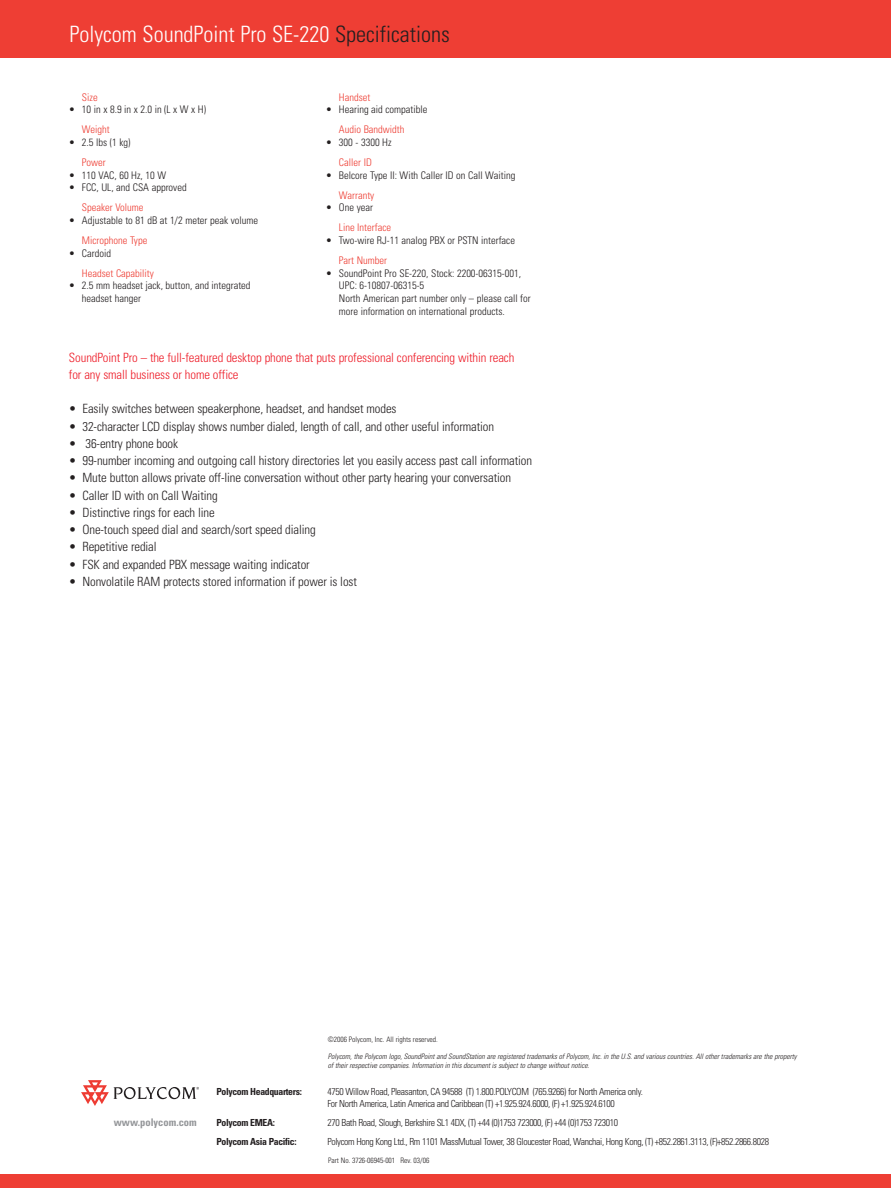
<style>
.page{position:relative;width:891px;height:1188px;background:#fff}
.page>*{position:absolute;margin:0;border:0;box-sizing:border-box;transform-origin:0 0}
.t1{font:300 condensed 22.5px "Univers";color:#fff}
.t2{font:300 condensed 12.75px "Univers";letter-spacing:-.01em;color:#231f20}
.t3{font:300 condensed 12.75px/17.2px "Univers";letter-spacing:-.01em;color:#ee1c28}
.t4{font:300 condensed 10.5px/12.6px "Univers";color:#231f20}
.t5{font:300 condensed 10.5px "Univers";color:#ee3e34}
.t6{font:700 condensed 10.5px "Univers";color:#939598}
.t7{font:300 condensed 9.75px/12.8px "Univers";letter-spacing:-.035em;color:#231f20}
.t8{font:700 condensed 9.75px "Univers";letter-spacing:-.035em;color:#231f20}
.t9{font:italic 300 condensed 7.5px/9px "Univers";color:#231f20}
.t10{font:300 condensed 7.5px "Univers";color:#231f20}
.s1{color:#231f20}
</style>
<div class="page">
<div style="left:0;top:0;width:891px;height:57px;background:#ee3e34"></div>
<svg style="left:81px;top:1080px;width:118px;height:26px"></svg>
<div style="left:0;top:1174px;width:891px;height:14px;background:#ee3e34"></div>
<h1 class="t1" style="left:69px;top:25px;width:382px">Polycom SoundPoint Pro SE-220 <span class="s1">Specifications</span></h1>
<p class="t5" style="left:82px;top:93px;width:17px">Size</p>
<p class="t4" style="left:69px;top:104px;width:139px">• 10 in x 8.9 in x 2.0 in (L x W x H)</p>
<p class="t5" style="left:82px;top:126px;width:29px">Weight</p>
<p class="t4" style="left:69px;top:137px;width:63px">• 2.5 lbs (1 kg)</p>
<p class="t5" style="left:82px;top:158px;width:25px">Power</p>
<p class="t4" style="left:69px;top:170px;width:99px">• 110 VAC, 60 Hz, 10 W</p>
<p class="t4" style="left:69px;top:182px;width:119px">• FCC, UL, and CSA approved</p>
<p class="t5" style="left:82px;top:204px;width:63px">Speaker Volume</p>
<p class="t4" style="left:69px;top:215px;width:191px">• Adjustable to 81 dB at 1/2 meter peak volume</p>
<p class="t5" style="left:82px;top:236px;width:67px">Microphone Type</p>
<p class="t4" style="left:69px;top:248px;width:44px">• Cardoid</p>
<p class="t5" style="left:82px;top:269px;width:73px">Headset Capability</p>
<p class="t4" style="left:82px;top:280px;width:170px;text-indent:-13px">• 2.5 mm headset jack, button, and integrated headset hanger</p>
<p class="t5" style="left:339px;top:93px;width:33px">Handset</p>
<p class="t4" style="left:326px;top:104px;width:103px">• Hearing aid compatible</p>
<p class="t5" style="left:339px;top:126px;width:67px">Audio Bandwidth</p>
<p class="t4" style="left:326px;top:137px;width:67px">• 300 - 3300 Hz</p>
<p class="t5" style="left:339px;top:158px;width:34px">Caller ID</p>
<p class="t4" style="left:326px;top:170px;width:191px">• Belcore Type II: With Caller ID on Call Waiting</p>
<p class="t5" style="left:339px;top:191px;width:37px">Warranty</p>
<p class="t4" style="left:326px;top:202px;width:49px">• One year</p>
<p class="t5" style="left:339px;top:224px;width:54px">Line Interface</p>
<p class="t4" style="left:326px;top:235px;width:191px">• Two-wire RJ-11 analog PBX or PSTN interface</p>
<p class="t5" style="left:339px;top:257px;width:50px">Part Number</p>
<p class="t4" style="left:339px;top:268px;width:193px;text-indent:-13px">• SoundPoint Pro SE-220, Stock: 2200-06315-001, UPC: 6-10807-06315-5<br>North American part number only – please call for more information on international products.</p>
<p class="t3" style="left:69px;top:350px;width:447px">SoundPoint Pro – the full-featured desktop phone that puts professional conferencing within reach for any small business or home office</p>
<p class="t2" style="left:69px;top:404px;width:329px">• Easily switches between speakerphone, headset, and handset modes</p>
<p class="t2" style="left:69px;top:421px;width:427px">• 32-character LCD display shows number dialed, length of call, and other useful information</p>
<p class="t2" style="left:69px;top:439px;width:111px">• 36-entry phone book</p>
<p class="t2" style="left:69px;top:456px;width:465px">• 99-number incoming and outgoing call history directories let you easily access past call information</p>
<p class="t2" style="left:69px;top:473px;width:444px">• Mute button allows private off-line conversation without other party hearing your conversation</p>
<p class="t2" style="left:69px;top:490px;width:150px">• Caller ID with on Call Waiting</p>
<p class="t2" style="left:69px;top:508px;width:147px">• Distinctive rings for each line</p>
<p class="t2" style="left:69px;top:525px;width:248px">• One-touch speed dial and search/sort speed dialing</p>
<p class="t2" style="left:69px;top:542px;width:89px">• Repetitive redial</p>
<p class="t2" style="left:69px;top:559px;width:242px">• FSK and expanded PBX message waiting indicator</p>
<p class="t2" style="left:69px;top:577px;width:289px">• Nonvolatile RAM protects stored information if power is lost</p>
<p class="t6" style="left:114px;top:1119px;width:85px">www.polycom.com</p>
<p class="t10" style="left:328px;top:1037px;width:112px">©2006 Polycom, Inc. All rights reserved.</p>
<p class="t9" style="left:328px;top:1052px;width:472px">Polycom,the Polycom logo,SoundPointand SoundStation are registered trademarks ofPolycom,Inc.in the U.S.and various countries.Allothertrademarks are the property oftheirrespective companies.Information in this documentis subjectto change withoutnotice.</p>
<p class="t8" style="left:216px;top:1088px;width:87px">Polycom Headquarters:</p>
<p class="t7" style="left:327px;top:1086px;width:317px">4750 Willow Road, Pleasanton, CA 94588 (T) 1.800.POLYCOM (765.9266) for North America only.<br>For North America, Latin America and Caribbean (T) +1.925.924.6000, (F) +1.925.924.6100</p>
<p class="t8" style="left:216px;top:1119px;width:60px">Polycom EMEA:</p>
<p class="t7" style="left:327px;top:1117px;width:292px">270 Bath Road, Slough, Berkshire SL1 4DX, (T) +44 (0)1753 723000, (F) +44 (0)1753 723010</p>
<p class="t8" style="left:216px;top:1138px;width:82px">Polycom Asia Pacific:</p>
<p class="t7" style="left:327px;top:1136px;width:443px">Polycom Hong Kong Ltd., Rm 1101 MassMutual Tower, 38 Gloucester Road, Wanchai, Hong Kong, (T) +852.2861.3113, (F)+852.2866.8028</p>
<p class="t10" style="left:328px;top:1158px;width:103px">Part No. 3726-06945-001 Rev. 03/06</p>
</div>
